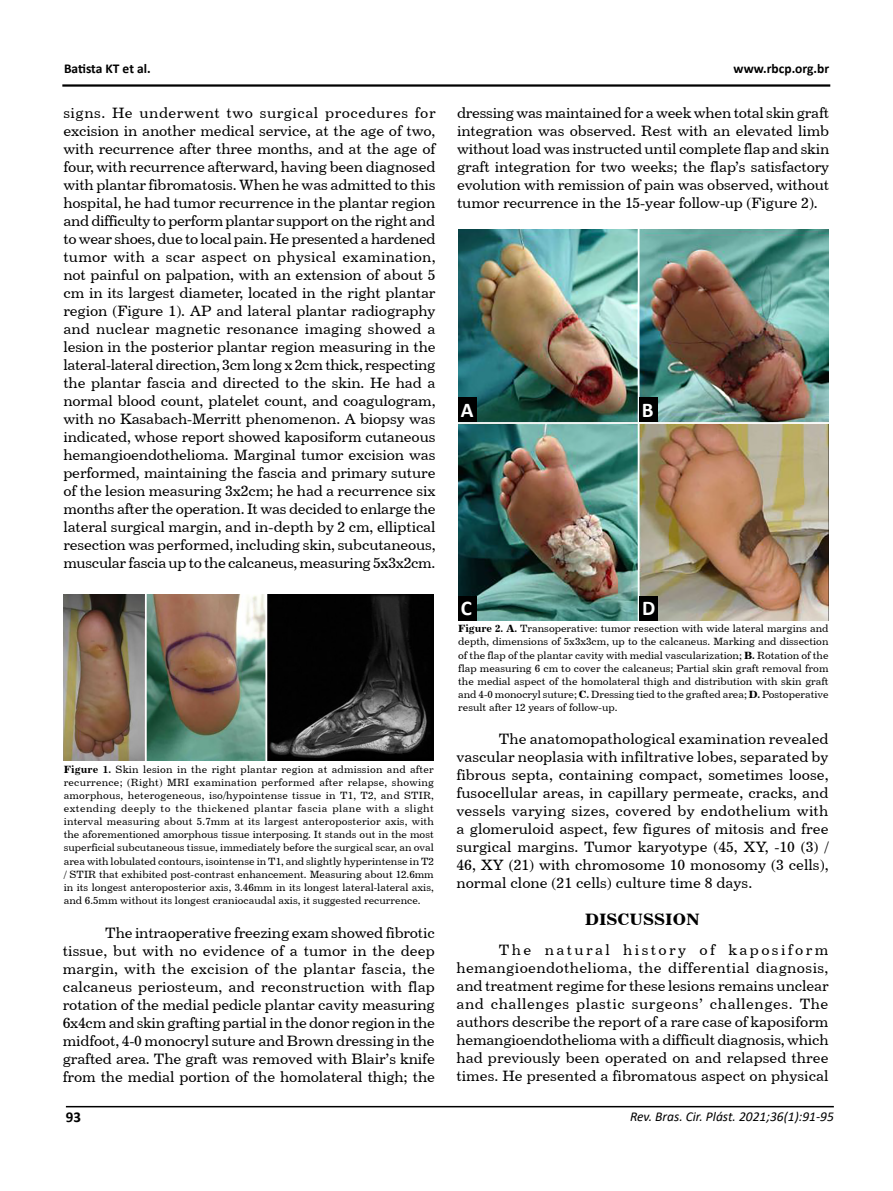
<style>
.page{position:relative;width:893px;height:1191px;background:#fff}
.page>*{position:absolute;margin:0;border:0;box-sizing:border-box;transform-origin:0 0}
.t1{font:700 21px "Calibri";color:#fff}
.t2{font:16.5px "Century 731 BT Bold A";color:#000}
.t3{font:15px/18px "Century 731 BT Roman A";letter-spacing:-.01em;color:#000;text-align:justify}
.t4{font:700 15px "Calibri";color:#000}
.t5{font:italic 13.5px "Calibri";color:#000}
.t6{font:700 13.5px "Calibri";color:#000}
.t7{font:10.5px/13.2px "Century 731 BT Roman A";color:#000;text-align:justify}
.s1{font-family:"Century 731 BT Bold A"}
</style>
<div class="page">
<hr style="left:66px;top:1106px;width:768px;height:1px;background:#000">
<hr style="left:62px;top:84px;width:768px;height:3px;background:#000">
<img style="left:64px;top:594px;width:370px;height:166px">
<img style="left:458px;top:230px;width:370px;height:390px">
<div style="left:458px;top:398px;width:19px;height:24px;background:#000"></div>
<div style="left:639px;top:398px;width:19px;height:24px;background:#000"></div>
<div style="left:458px;top:596px;width:19px;height:24px;background:#000"></div>
<div style="left:639px;top:596px;width:19px;height:24px;background:#000"></div>
<p class="t6" style="left:64px;top:59px;width:88px">Batista KT et al.</p>
<p class="t6" style="left:734px;top:59px;width:97px">www.rbcp.org.br</p>
<p class="t3" style="left:63px;top:103px;width:374px">signs. He underwent two surgical procedures for excision in another medical service, at the age of two, with recurrence after three months, and at the age of four, with recurrence afterward, having been diagnosed with plantar fibromatosis. When he was admitted to this hospital, he had tumor recurrence in the plantar region and difficulty to perform plantar support on the right and to wear shoes, due to local pain. He presented a hardened tumor with a scar aspect on physical examination, not painful on palpation, with an extension of about 5 cm in its largest diameter, located in the right plantar region (Figure 1). AP and lateral plantar radiography and nuclear magnetic resonance imaging showed a lesion in the posterior plantar region measuring in the lateral-lateral direction, 3cm long x 2cm thick, respecting the plantar fascia and directed to the skin. He had a normal blood count, platelet count, and coagulogram, with no Kasabach-Merritt phenomenon. A biopsy was indicated, whose report showed kaposiform cutaneous hemangioendothelioma. Marginal tumor excision was performed, maintaining the fascia and primary suture of the lesion measuring 3x2cm; he had a recurrence six months after the operation. It was decided to enlarge the lateral surgical margin, and in-depth by 2 cm, elliptical resection was performed, including skin, subcutaneous, muscular fascia up to the calcaneus, measuring 5x3x2cm.</p>
<p class="t3" style="left:457px;top:103px;width:374px">dressing was maintained for a week when total skin graft integration was observed. Rest with an elevated limb without load was instructed until complete flap and skin graft integration for two weeks; the flap’s satisfactory evolution with remission of pain was observed, without tumor recurrence in the 15-year follow-up (Figure 2).</p>
<h1 class="t1" style="left:461px;top:395px;width:14px">A</h1>
<h1 class="t1" style="left:642px;top:395px;width:13px">B</h1>
<h1 class="t1" style="left:461px;top:593px;width:13px">C</h1>
<h1 class="t1" style="left:642px;top:593px;width:15px">D</h1>
<p class="t7" style="left:64px;top:762px;width:372px"><span class="s1">Figure 1.</span> Skin lesion in the right plantar region at admission and after recurrence; (Right) MRI examination performed after relapse, showing amorphous, heterogeneous, iso/hypointense tissue in T1, T2, and STIR, extending deeply to the thickened plantar fascia plane with a slight interval measuring about 5.7mm at its largest anteroposterior axis, with the aforementioned amorphous tissue interposing. It stands out in the most superficial subcutaneous tissue, immediately before the surgical scar, an oval area with lobulated contours, isointense in T1, and slightly hyperintense in T2 / STIR that exhibited post-contrast enhancement. Measuring about 12.6mm in its longest anteroposterior axis, 3.46mm in its longest lateral-lateral axis, and 6.5mm without its longest craniocaudal axis, it suggested recurrence.</p>
<p class="t3" style="left:63px;top:923px;width:374px;text-indent:43px">The intraoperative freezing exam showed fibrotic tissue, but with no evidence of a tumor in the deep margin, with the excision of the plantar fascia, the calcaneus periosteum, and reconstruction with flap rotation of the medial pedicle plantar cavity measuring 6x4cm and skin grafting partial in the donor region in the midfoot, 4-0 monocryl suture and Brown dressing in the grafted area. The graft was removed with Blair’s knife from the medial portion of the homolateral thigh; the</p>
<p class="t7" style="left:458px;top:622px;width:372px"><span class="s1">Figure 2. A.</span> Transoperative: tumor resection with wide lateral margins and depth, dimensions of 5x3x3cm, up to the calcaneus. Marking and dissection of the flap of the plantar cavity with medial vascularization; <span class="s1">B.</span> Rotation of the flap measuring 6 cm to cover the calcaneus; Partial skin graft removal from the medial aspect of the homolateral thigh and distribution with skin graft and 4-0 monocryl suture; <span class="s1">C.</span> Dressing tied to the grafted area; <span class="s1">D.</span> Postoperative result after 12 years of follow-up.</p>
<p class="t3" style="left:456px;top:729px;width:374px;text-indent:43px">The anatomopathological examination revealed vascular neoplasia with infiltrative lobes, separated by fibrous septa, containing compact, sometimes loose, fusocellular areas, in capillary permeate, cracks, and vessels varying sizes, covered by endothelium with a glomeruloid aspect, few figures of mitosis and free surgical margins. Tumor karyotype (45, XY, -10 (3) / 46, XY (21) with chromosome 10 monosomy (3 cells), normal clone (21 cells) culture time 8 days.</p>
<p class="t2" style="left:585px;top:908px;width:116px">DISCUSSION</p>
<p class="t3" style="left:456px;top:941px;width:374px;text-indent:43px">The natural history of kaposiform hemangioendothelioma, the differential diagnosis, and treatment regime for these lesions remains unclear and challenges plastic surgeons’ challenges. The authors describe the report of a rare case of kaposiform hemangioendothelioma with a difficult diagnosis, which had previously been operated on and relapsed three times. He presented a fibromatous aspect on physical</p>
<p class="t4" style="left:66px;top:1106px;width:17px">93</p>
<p class="t5" style="left:630px;top:1107px;width:205px">Rev. Bras. Cir. Plást. 2021;36(1):91-95</p>
</div>
